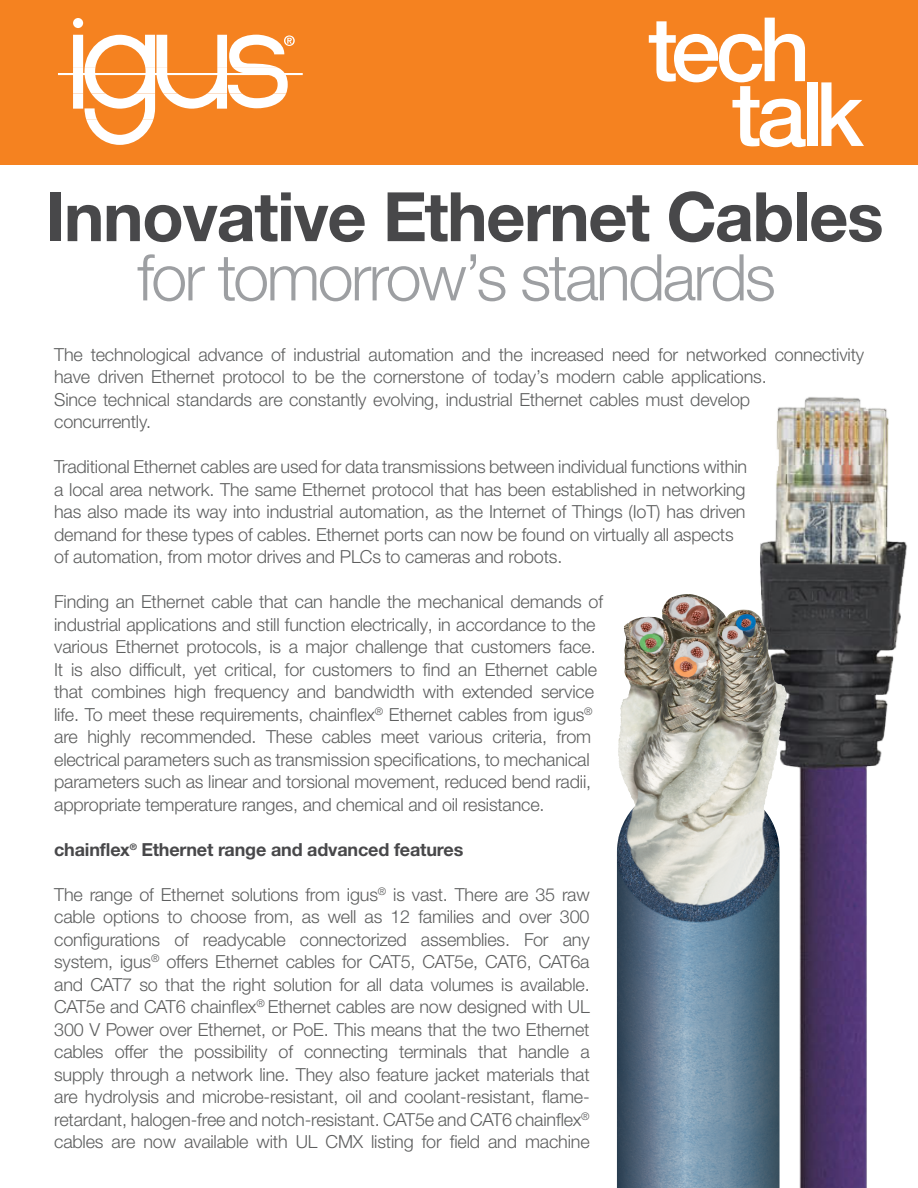
<style>
.page{position:relative;width:918px;height:1188px;background:#fff}
.page>*{position:absolute;margin:0;border:0;box-sizing:border-box;transform-origin:0 0}
.t1{font:700 68.25px "Helvetica Neue LTW1 G";letter-spacing:-.02em;color:#48484a}
.t2{font:300 64.5px "Helvetica Neue LTW1 G";letter-spacing:-.04em;color:#9d9fa2}
.t3{font:300 18px/22.5px "Helvetica Neue LTW1 G";letter-spacing:-.01em;color:#5e5f5f}
.t4{font:700 18px "Helvetica Neue LTW1 G";letter-spacing:-.01em;color:#48484a}
</style>
<div class="page">
<div style="left:0;top:0;width:918px;height:165px;background:#f58220"></div>
<svg style="left:649px;top:18px;width:157px;height:129px"></svg>
<div style="left:807px;top:82px;width:11px;height:64px;background:#fff"></div>
<svg style="left:821px;top:82px;width:43px;height:64px"></svg>
<svg style="left:58px;top:35px;width:245px;height:110px"></svg>
<div style="left:73px;top:18px;width:10px;height:10px;background:#fff;border-radius:50%"></div>
<img style="left:616px;top:397px;width:291px;height:791px">
<img style="left:618px;top:594px;width:70px;height:181px">
<h1 class="t1" style="left:45px;top:175px;width:840px">Innovative Ethernet Cables</h1>
<h2 class="t2" style="left:137px;top:238px;width:640px">for tomorrow’s standards</h2>
<p class="t3" style="left:54px;top:343px;width:811px">The technological advance of industrial automation and the increased need for networked connectivity have driven Ethernet protocol to be the cornerstone of today’s modern cable applications.<br>Since technical standards are constantly evolving, industrial Ethernet cables must develop<br>concurrently.</p>
<p class="t3" style="left:54px;top:456px;width:695px">Traditional Ethernet cables are used for data transmissions between individual functions within a local area network. The same Ethernet protocol that has been established in networking has also made its way into industrial automation, as the Internet of Things (IoT) has driven demand for these types of cables. Ethernet ports can now be found on virtually all aspects of automation, from motor drives and PLCs to cameras and robots.</p>
<p class="t3" style="left:54px;top:591px;width:550px">Finding an Ethernet cable that can handle the mechanical demands of industrial applications and still function electrically, in accordance to the various Ethernet protocols, is a major challenge that customers face.<br>It is also difficult, yet critical, for customers to find an Ethernet cable that combines high frequency and bandwidth with extended service life. To meet these requirements, chainflex<sup>®</sup> Ethernet cables from igus<sup>® </sup>are highly recommended. These cables meet various criteria, from electrical parameters such as transmission specifications, to mechanical parameters such as linear and torsional movement, reduced bend radii, appropriate temperature ranges, and chemical and oil resistance.</p>
<p class="t4" style="left:54px;top:838px;width:411px">chainflex<sup>®</sup> Ethernet range and advanced features</p>
<p class="t3" style="left:54px;top:883px;width:537px;text-align:justify">The range of Ethernet solutions from igus<sup>®</sup> is vast. There are 35 raw cable options to choose from, as well as 12 families and over 300 configurations of readycable connectorized assemblies. For any system, igus<sup>®</sup> offers Ethernet cables for CAT5, CAT5e, CAT6, CAT6a and CAT7 so that the right solution for all data volumes is available.<br>CAT5e and CAT6 chainflex<sup>®</sup> Ethernet cables are now designed with UL 300 V Power over Ethernet, or PoE. This means that the two Ethernet cables offer the possibility of connecting terminals that handle a supply through a network line. They also feature jacket materials that are hydrolysis and microbe-resistant, oil and coolant-resistant, flame&shy;retardant, halogen-free and notch-resistant. CAT5e and CAT6 chainflex<sup>® </sup>cables are now available with UL CMX listing for field and machine</p>
</div>
